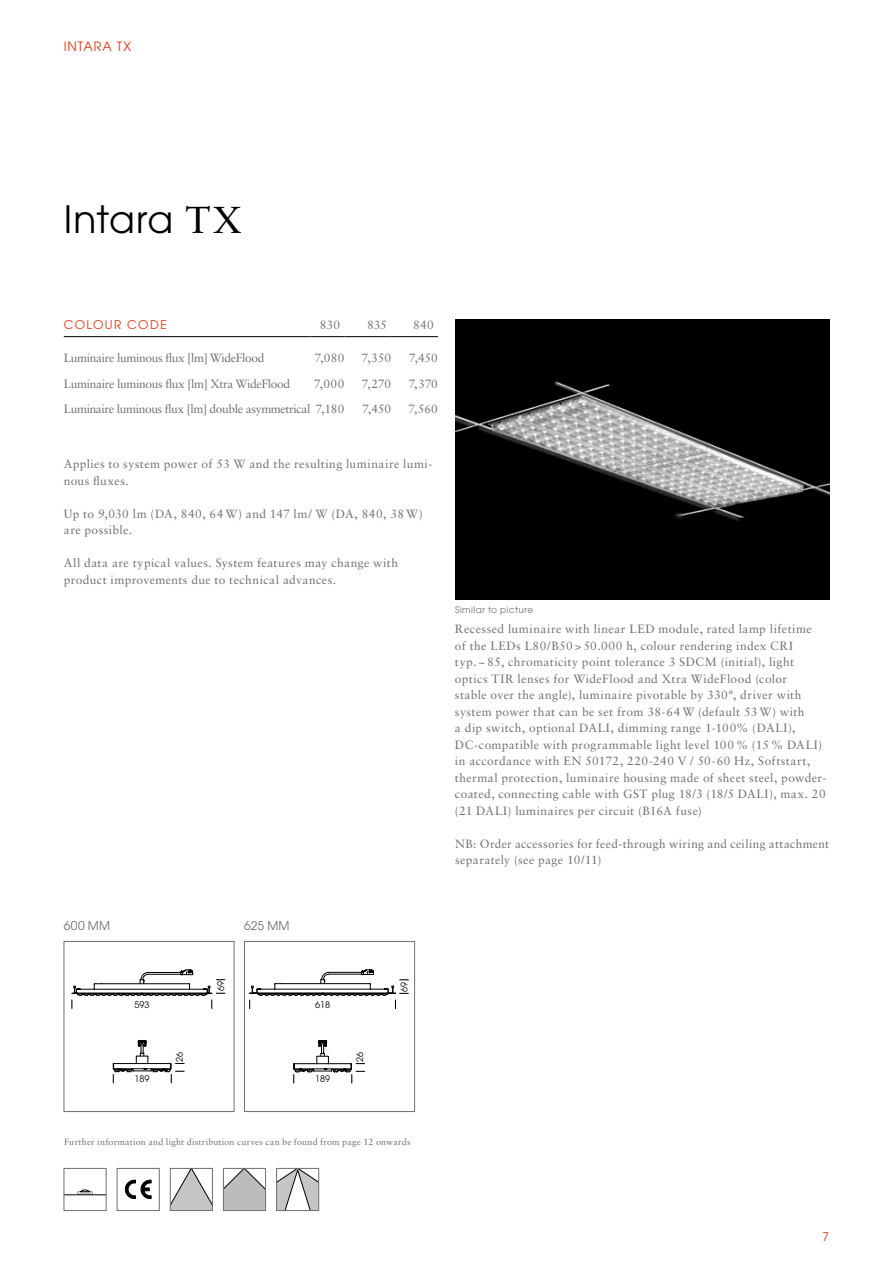
<style>
.page{position:relative;width:893px;height:1263px;background:#fff}
.page>*{position:absolute;margin:0;border:0;box-sizing:border-box;transform-origin:0 0}
.t1{font:37.5px "ITC Avant Garde Pro";letter-spacing:.005em;color:#000}
.t2{font:12.75px "ITC Avant Garde Pro";letter-spacing:.07em;color:#e43515}
.t3{font:12px/16.5px "Sabon LT Std";letter-spacing:.03em;color:#6f6f6e}
.t4{font:12px "Sabon LT Std";letter-spacing:-.03em;color:#6f6f6e}
.t5{font:12px "ITC Avant Garde Pro";letter-spacing:.115em;color:#e43515}
.t6{font:12px "ITC Avant Garde Pro";letter-spacing:.02em;color:#6f6f6e}
.t7{font:9px "Sabon LT Std";letter-spacing:.02em;color:#6f6f6e}
.t8{font:9px "ITC Avant Garde Pro";color:#000}
.t9{font:9px "ITC Avant Garde Pro";letter-spacing:.055em;color:#6f6f6e}
.s1{font-family:"Sabon LT Std"}
</style>
<div class="page">
<img style="left:455px;top:319px;width:374px;height:281px">
<svg style="left:125px;top:1180px;width:26px;height:18px"></svg>
<div style="left:117px;top:1168px;width:42px;height:43px;border:1px solid #6f6f6e"></div>
<svg style="left:113px;top:1040px;width:71px;height:43px"></svg>
<svg style="left:72px;top:969px;width:153px;height:39px"></svg>
<div style="left:64px;top:941px;width:170px;height:171px;border:1px solid #6f6f6e"></div>
<svg style="left:293px;top:1040px;width:72px;height:43px"></svg>
<svg style="left:249px;top:969px;width:159px;height:39px"></svg>
<div style="left:244px;top:941px;width:171px;height:171px;border:1px solid #6f6f6e"></div>
<hr style="left:64px;top:1194px;width:42px;height:1px;background:#000">
<svg style="left:78px;top:1190px;width:14px;height:4px"></svg>
<div style="left:64px;top:1168px;width:42px;height:43px;border:1px solid #6f6f6e"></div>
<svg style="left:225px;top:1170px;width:39px;height:39px"></svg>
<div style="left:223px;top:1168px;width:43px;height:43px;border:1px solid #6f6f6e"></div>
<svg style="left:172px;top:1170px;width:39px;height:39px"></svg>
<div style="left:170px;top:1168px;width:43px;height:43px;border:1px solid #6f6f6e"></div>
<svg style="left:278px;top:1170px;width:39px;height:39px"></svg>
<div style="left:276px;top:1168px;width:43px;height:43px;border:1px solid #6f6f6e"></div>
<hr style="left:64px;top:336px;width:246px;height:1px;background:#000">
<hr style="left:310px;top:336px;width:34px;height:1px;background:#000">
<hr style="left:344px;top:336px;width:47px;height:1px;background:#000">
<hr style="left:391px;top:336px;width:47px;height:1px;background:#000">
<p class="t2" style="left:64px;top:38px;width:69px">INTARA TX</p>
<h1 class="t1" style="left:64px;top:196px;width:180px">Intara <span class="s1">TX</span></h1>
<p class="t5" style="left:64px;top:317px;width:105px">COLOUR CODE</p>
<p class="t3" style="left:320px;top:316px;width:22px">830</p>
<p class="t3" style="left:367px;top:316px;width:21px">835</p>
<p class="t3" style="left:413px;top:316px;width:22px">840</p>
<p class="t4" style="left:64px;top:351px;width:202px">Luminaire luminous flux [lm] WideFlood</p>
<p class="t3" style="left:314px;top:350px;width:31px">7,080</p>
<p class="t3" style="left:362px;top:350px;width:31px">7,350</p>
<p class="t3" style="left:409px;top:350px;width:31px">7,450</p>
<p class="t4" style="left:64px;top:376px;width:228px">Luminaire luminous flux [lm] Xtra WideFlood</p>
<p class="t3" style="left:314px;top:375px;width:32px">7,000</p>
<p class="t3" style="left:362px;top:375px;width:31px">7,270</p>
<p class="t3" style="left:408px;top:375px;width:31px">7,370</p>
<p class="t4" style="left:64px;top:402px;width:282px">Luminaire luminous flux [lm] double asymmetrical 7,180</p>
<p class="t3" style="left:362px;top:401px;width:31px">7,450</p>
<p class="t3" style="left:408px;top:401px;width:31px">7,560</p>
<p class="t3" style="left:64px;top:456px;width:370px">Applies to system power of 53 W and the resulting luminaire lumi&shy;nous fluxes.</p>
<p class="t3" style="left:64px;top:505px;width:360px">Up to 9,030 lm (DA, 840, 64W) and 147 lm/ W (DA, 840, 38W) are possible.</p>
<p class="t3" style="left:64px;top:555px;width:336px">All data are typical values. System features may change with product improvements due to technical advances.</p>
<p class="t9" style="left:455px;top:604px;width:80px">Similar to picture</p>
<p class="t3" style="left:455px;top:621px;width:373px">Recessed luminaire with linear LED module, rated lamp lifetime<br>of the LEDs L80/B50 &gt; 50.000 h, colour rendering index CRI<br>typ. ~ 85, chromaticity point tolerance 3 SDCM (initial), light optics TIR lenses for WideFlood and Xtra WideFlood (color<br>stable over the angle), luminaire pivotable by 330°, driver with system power that can be set from 38-64W (default 53W) with<br>a dip switch, optional DALI, dimming range 1-100% (DALI), DC-compatible with programmable light level 100% (15% DALI) in accordance with EN 50172, 220-240 V / 50-60 Hz, Softstart, thermal protection, luminaire housing made of sheet steel, powder&shy;coated, connecting cable with GST plug 18/3 (18/5 DALI), max. 20 (21 DALI) luminaires per circuit (B16A fuse)</p>
<p class="t3" style="left:455px;top:835px;width:376px">NB: Order accessories for feed-through wiring and ceiling attachment separately (see page 10/11)</p>
<p class="t6" style="left:64px;top:918px;width:48px">600 MM</p>
<p class="t6" style="left:244px;top:918px;width:47px">625 MM</p>
<p class="t8" style="left:215px;top:991px;width:12px;rotate:-90deg">69</p>
<p class="t8" style="left:398px;top:991px;width:12px;rotate:-90deg">69</p>
<p class="t8" style="left:134px;top:999px;width:17px">593</p>
<p class="t8" style="left:315px;top:999px;width:17px">618</p>
<p class="t8" style="left:174px;top:1062px;width:12px;rotate:-90deg">26</p>
<p class="t8" style="left:354px;top:1062px;width:12px;rotate:-90deg">26</p>
<p class="t8" style="left:135px;top:1073px;width:17px">189</p>
<p class="t8" style="left:315px;top:1073px;width:17px">189</p>
<p class="t7" style="left:64px;top:1136px;width:348px">Further information and light distribution curves can be found from page 12 onwards</p>
<p class="t5" style="left:822px;top:1229px;width:8px">7</p>
</div>
